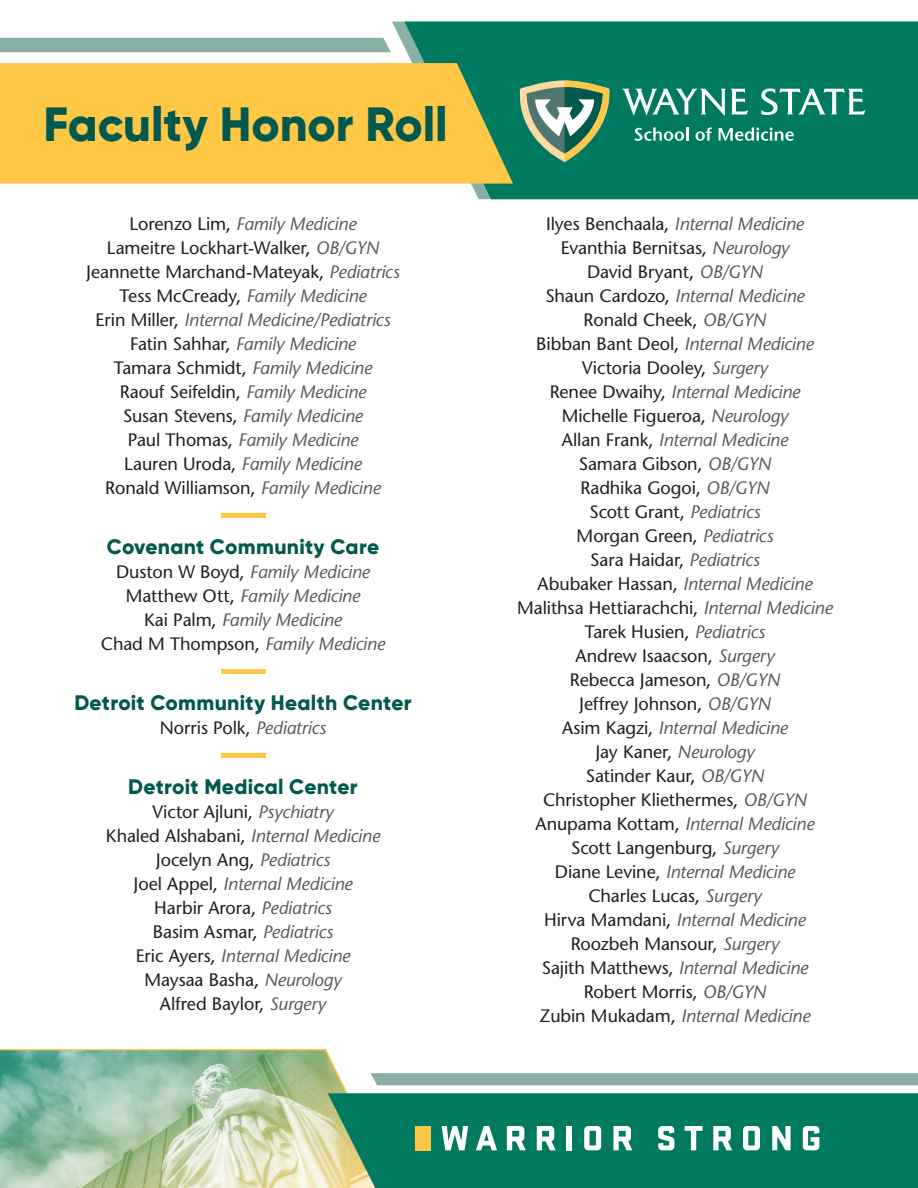
<style>
.page{position:relative;width:918px;height:1188px;background:#fff}
.page>*{position:absolute;margin:0;border:0;box-sizing:border-box;transform-origin:0 0}
.names{font:54px "Stone Sans";color:#fec745;scale:3.33 1}
.t1{font:800 48px "Gilroy";color:#00584e}
.names-2{font:800 21px "Gilroy";letter-spacing:.01em;color:#00584e}
.names-3{font:18px "Stone Sans";letter-spacing:-.005em;color:#231f20}
.names-4{font:italic 18px "Stone Sans";letter-spacing:-.01em;color:#58595b}
.s1{font-style:normal;color:#231f20}
.s2{font-style:italic;color:#58595b}
</style>
<div class="page">
<div style="left:404px;top:22px;width:514px;height:177px;background:#007961"></div>
<div style="left:0;top:63px;width:513px;height:121px;background:#fec745"></div>
<div style="left:0;top:38px;width:391px;height:14px;background:#88b0a7"></div>
<svg style="left:634px;top:127px;width:54px;height:14px"></svg>
<svg style="left:695px;top:127px;width:17px;height:14px"></svg>
<svg style="left:719px;top:127px;width:75px;height:14px"></svg>
<svg style="left:761px;top:88px;width:104px;height:27px"></svg>
<svg style="left:622px;top:89px;width:126px;height:27px"></svg>
<svg style="left:514px;top:81px;width:101px;height:81px;background:#619678"></svg>
<svg style="left:0;top:1048px;width:483px;height:140px;background:#b4ceb1"></svg>
<div style="left:328px;top:1093px;width:590px;height:95px;background:#007961"></div>
<svg style="left:371px;top:1073px;width:547px;height:12px;background:#8ab1a8"></svg>
<svg style="left:442px;top:1126px;width:26px;height:24px"></svg>
<svg style="left:476px;top:1126px;width:21px;height:24px"></svg>
<svg style="left:507px;top:1126px;width:19px;height:24px"></svg>
<svg style="left:537px;top:1126px;width:19px;height:24px"></svg>
<div style="left:567px;top:1126px;width:5px;height:24px;background:#fff"></div>
<svg style="left:584px;top:1126px;width:17px;height:24px"></svg>
<svg style="left:613px;top:1126px;width:19px;height:24px"></svg>
<svg style="left:658px;top:1126px;width:16px;height:24px"></svg>
<svg style="left:685px;top:1126px;width:18px;height:24px"></svg>
<svg style="left:713px;top:1126px;width:19px;height:24px"></svg>
<svg style="left:743px;top:1126px;width:17px;height:24px"></svg>
<svg style="left:772px;top:1126px;width:19px;height:24px"></svg>
<svg style="left:803px;top:1126px;width:16px;height:24px"></svg>
<div style="left:415px;top:1126px;width:16px;height:24px;background:#fec745"></div>
<h2 class="t1" style="left:44px;top:94px;width:406px">Faculty Honor Roll</h2>
<p class="names-4" style="left:130px;top:213px;width:228px"><span class="s1">Lorenzo Lim,</span> Family Medicine</p>
<p class="names-3" style="left:107px;top:237px;width:274px">Lameitre Lockhart-Walker, <span class="s2">OB/GYN</span></p>
<p class="names-3" style="left:86px;top:261px;width:315px">Jeannette Marchand-Mateyak, <span class="s2">Pediatrics</span></p>
<p class="names-4" style="left:120px;top:285px;width:248px"><span class="s1">Tess McCready,</span> Family Medicine</p>
<p class="names-4" style="left:96px;top:309px;width:296px"><span class="s1">Erin Miller,</span> Internal Medicine/Pediatrics</p>
<p class="names-4" style="left:130px;top:333px;width:227px"><span class="s1">Fatin Sahhar,</span> Family Medicine</p>
<p class="names-3" style="left:114px;top:357px;width:260px">Tamara Schmidt, <span class="s2">Family Medicine</span></p>
<p class="names-3" style="left:120px;top:381px;width:248px">Raouf Seifeldin, <span class="s2">Family Medicine</span></p>
<p class="names-4" style="left:123px;top:405px;width:241px"><span class="s1">Susan Stevens,</span> Family Medicine</p>
<p class="names-4" style="left:128px;top:429px;width:232px"><span class="s1">Paul Thomas,</span> Family Medicine</p>
<p class="names-4" style="left:124px;top:453px;width:239px"><span class="s1">Lauren Uroda,</span> Family Medicine</p>
<p class="names-3" style="left:105px;top:477px;width:277px">Ronald Williamson, <span class="s2">Family Medicine</span></p>
<p class="names" style="left:213px;top:477px;width:19px">-</p>
<p class="names-2" style="left:107px;top:534px;width:274px">Covenant Community Care</p>
<p class="names-4" style="left:116px;top:561px;width:255px"><span class="s1">Duston W Boyd,</span> Family Medicine</p>
<p class="names-4" style="left:126px;top:585px;width:236px"><span class="s1">Matthew Ott,</span> Family Medicine</p>
<p class="names-4" style="left:144px;top:609px;width:199px"><span class="s1">Kai Palm,</span> Family Medicine</p>
<p class="names-3" style="left:101px;top:633px;width:286px">Chad M Thompson, <span class="s2">Family Medicine</span></p>
<p class="names" style="left:213px;top:633px;width:19px">-</p>
<p class="names-2" style="left:74px;top:690px;width:339px">Detroit Community Health Center</p>
<p class="names-3" style="left:160px;top:717px;width:168px">Norris Polk, <span class="s2">Pediatrics</span></p>
<p class="names" style="left:213px;top:717px;width:19px">-</p>
<p class="names-2" style="left:128px;top:774px;width:231px">Detroit Medical Center</p>
<p class="names-3" style="left:152px;top:801px;width:183px">Victor Ajluni, <span class="s2">Psychiatry</span></p>
<p class="names-3" style="left:106px;top:825px;width:276px">Khaled Alshabani, <span class="s2">Internal Medicine</span></p>
<p class="names-3" style="left:156px;top:849px;width:176px">Jocelyn Ang, <span class="s2">Pediatrics</span></p>
<p class="names-4" style="left:133px;top:873px;width:221px"><span class="s1">Joel Appel,</span> Internal Medicine</p>
<p class="names-3" style="left:154px;top:897px;width:179px">Harbir Arora, <span class="s2">Pediatrics</span></p>
<p class="names-3" style="left:153px;top:921px;width:182px">Basim Asmar, <span class="s2">Pediatrics</span></p>
<p class="names-4" style="left:136px;top:945px;width:216px"><span class="s1">Eric Ayers,</span> Internal Medicine</p>
<p class="names-3" style="left:145px;top:969px;width:198px">Maysaa Basha, <span class="s2">Neurology</span></p>
<p class="names-3" style="left:160px;top:993px;width:168px">Alfred Baylor, <span class="s2">Surgery</span></p>
<p class="names-4" style="left:546px;top:213px;width:259px"><span class="s1">Ilyes Benchaala,</span> Internal Medicine</p>
<p class="names-3" style="left:561px;top:237px;width:230px">Evanthia Bernitsas, <span class="s2">Neurology</span></p>
<p class="names-3" style="left:587px;top:261px;width:177px">David Bryant, <span class="s2">OB/GYN</span></p>
<p class="names-4" style="left:545px;top:285px;width:261px"><span class="s1">Shaun Cardozo,</span> Internal Medicine</p>
<p class="names-3" style="left:584px;top:309px;width:184px">Ronald Cheek, <span class="s2">OB/GYN</span></p>
<p class="names-4" style="left:536px;top:333px;width:279px"><span class="s1">Bibban Bant Deol,</span> Internal Medicine</p>
<p class="names-3" style="left:582px;top:357px;width:187px">Victoria Dooley, <span class="s2">Surgery</span></p>
<p class="names-4" style="left:550px;top:381px;width:252px"><span class="s1">Renee Dwaihy,</span> Internal Medicine</p>
<p class="names-3" style="left:562px;top:405px;width:228px">Michelle Figueroa, <span class="s2">Neurology</span></p>
<p class="names-4" style="left:562px;top:429px;width:228px"><span class="s1">Allan Frank,</span> Internal Medicine</p>
<p class="names-3" style="left:579px;top:453px;width:194px">Samara Gibson, <span class="s2">OB/GYN</span></p>
<p class="names-3" style="left:580px;top:477px;width:191px">Radhika Gogoi, <span class="s2">OB/GYN</span></p>
<p class="names-3" style="left:589px;top:501px;width:173px">Scott Grant, <span class="s2">Pediatrics</span></p>
<p class="names-3" style="left:577px;top:525px;width:198px">Morgan Green, <span class="s2">Pediatrics</span></p>
<p class="names-3" style="left:590px;top:549px;width:171px">Sara Haidar, <span class="s2">Pediatrics</span></p>
<p class="names-4" style="left:538px;top:573px;width:276px"><span class="s1">Abubaker Hassan,</span> Internal Medicine</p>
<p class="names-3" style="left:517px;top:597px;width:317px">Malithsa Hettiarachchi, <span class="s2">Internal Medicine</span></p>
<p class="names-3" style="left:585px;top:621px;width:182px">Tarek Husien, <span class="s2">Pediatrics</span></p>
<p class="names-3" style="left:576px;top:645px;width:200px">Andrew Isaacson, <span class="s2">Surgery</span></p>
<p class="names-3" style="left:570px;top:669px;width:212px">Rebecca Jameson, <span class="s2">OB/GYN</span></p>
<p class="names-3" style="left:579px;top:693px;width:193px">Jeffrey Johnson, <span class="s2">OB/GYN</span></p>
<p class="names-4" style="left:562px;top:717px;width:227px"><span class="s1">Asim Kagzi,</span> Internal Medicine</p>
<p class="names-3" style="left:595px;top:741px;width:161px">Jay Kaner, <span class="s2">Neurology</span></p>
<p class="names-3" style="left:586px;top:765px;width:180px">Satinder Kaur, <span class="s2">OB/GYN</span></p>
<p class="names-3" style="left:543px;top:789px;width:265px">Christopher Kliethermes, <span class="s2">OB/GYN</span></p>
<p class="names-4" style="left:536px;top:813px;width:280px"><span class="s1">Anupama Kottam,</span> Internal Medicine</p>
<p class="names-3" style="left:571px;top:837px;width:209px">Scott Langenburg, <span class="s2">Surgery</span></p>
<p class="names-4" style="left:555px;top:861px;width:242px"><span class="s1">Diane Levine,</span> Internal Medicine</p>
<p class="names-3" style="left:588px;top:885px;width:175px">Charles Lucas, <span class="s2">Surgery</span></p>
<p class="names-4" style="left:544px;top:909px;width:263px"><span class="s1">Hirva Mamdani,</span> Internal Medicine</p>
<p class="names-3" style="left:571px;top:933px;width:210px">Roozbeh Mansour, <span class="s2">Surgery</span></p>
<p class="names-4" style="left:542px;top:957px;width:268px"><span class="s1">Sajith Matthews,</span> Internal Medicine</p>
<p class="names-3" style="left:584px;top:981px;width:184px">Robert Morris, <span class="s2">OB/GYN</span></p>
<p class="names-4" style="left:540px;top:1005px;width:272px"><span class="s1">Zubin Mukadam,</span> Internal Medicine</p>
</div>
